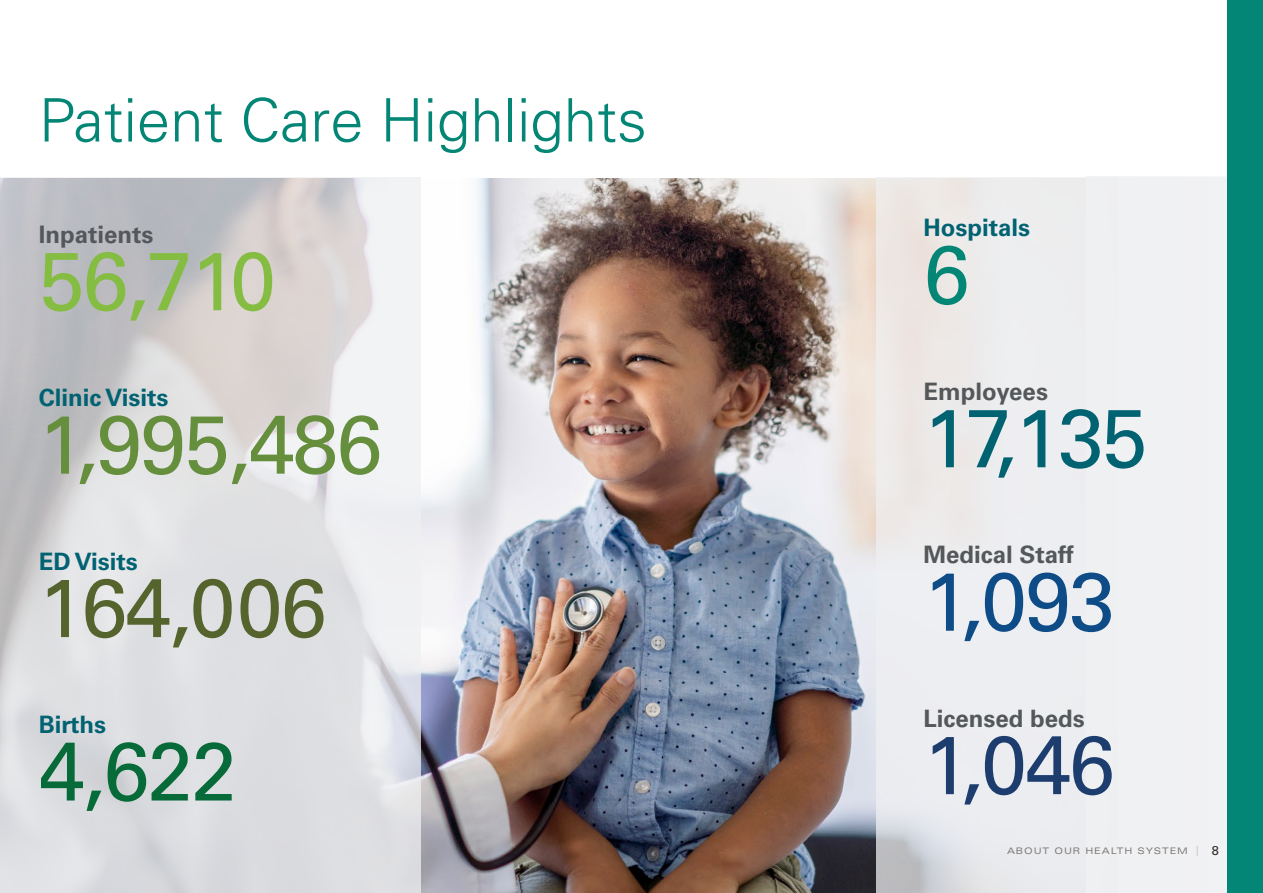
<style>
.page{position:relative;width:1263px;height:893px;background:#fff}
.page>*{position:absolute;margin:0;border:0;box-sizing:border-box;transform-origin:0 0}
.t1{font:82.5px "Univers";letter-spacing:-.025em;color:#658e3d}
.t2{font:82.5px "Univers";letter-spacing:-.025em;color:#55632c}
.t3{font:82.5px "Univers";color:#84bd41}
.t4{font:82.5px "Univers";color:#016272}
.t5{font:82.5px "Univers";color:#066b38}
.t6{font:82.5px "Univers";color:#0e4c87}
.t7{font:82.5px "Univers";color:#1c3d6e}
.t8{font:82.5px "Univers";color:#038675}
.t9{font:300 60px "Univers";color:#038675}
.t10{font:700 24px "Univers";color:#55585a}
.t11{font:700 24px "Univers";color:#016272}
.t12{font:12.75px "Univers LT Std";color:#2d2926}
.t13{font:expanded 9px "Univers";letter-spacing:.1em;color:#7d7774}
</style>
<div class="page">
<img style="left:421px;top:179px;width:456px;height:714px">
<svg style="left:0;top:177px;width:421px;height:716px;background:#d9d9db"></svg>
<div style="left:877px;top:177px;width:352px;height:716px;background:#eff0f2"></div>
<div style="left:1227px;top:0;width:36px;height:893px;background:#038675"></div>
<h2 class="t9" style="left:39px;top:84px;width:610px">Patient Care Highlights</h2>
<p class="t10" style="left:39px;top:220px;width:116px">Inpatients</p>
<h1 class="t3" style="left:39px;top:232px;width:239px">56,710</h1>
<p class="t11" style="left:39px;top:384px;width:131px">Clinic Visits</p>
<h1 class="t1" style="left:39px;top:395px;width:345px">1,995,486</h1>
<p class="t11" style="left:39px;top:547px;width:101px">ED Visits</p>
<h1 class="t2" style="left:39px;top:559px;width:289px">164,006</h1>
<p class="t11" style="left:39px;top:710px;width:69px">Births</p>
<h1 class="t5" style="left:39px;top:722px;width:200px">4,622</h1>
<p class="t11" style="left:923px;top:214px;width:108px">Hospitals</p>
<h1 class="t8" style="left:923px;top:226px;width:47px">6</h1>
<p class="t10" style="left:923px;top:377px;width:126px">Employees</p>
<h1 class="t4" style="left:923px;top:389px;width:225px">17,135</h1>
<p class="t10" style="left:923px;top:541px;width:152px">Medical Staff</p>
<h1 class="t6" style="left:923px;top:553px;width:193px">1,093</h1>
<p class="t10" style="left:923px;top:704px;width:163px">Licensed beds</p>
<h1 class="t7" style="left:923px;top:716px;width:193px">1,046</h1>
<p class="t13" style="left:1007px;top:845px;width:182px">ABOUT OUR HEALTH SYSTEM</p>
<p class="t12" style="left:1212px;top:843px;width:9px">8</p>
</div>
